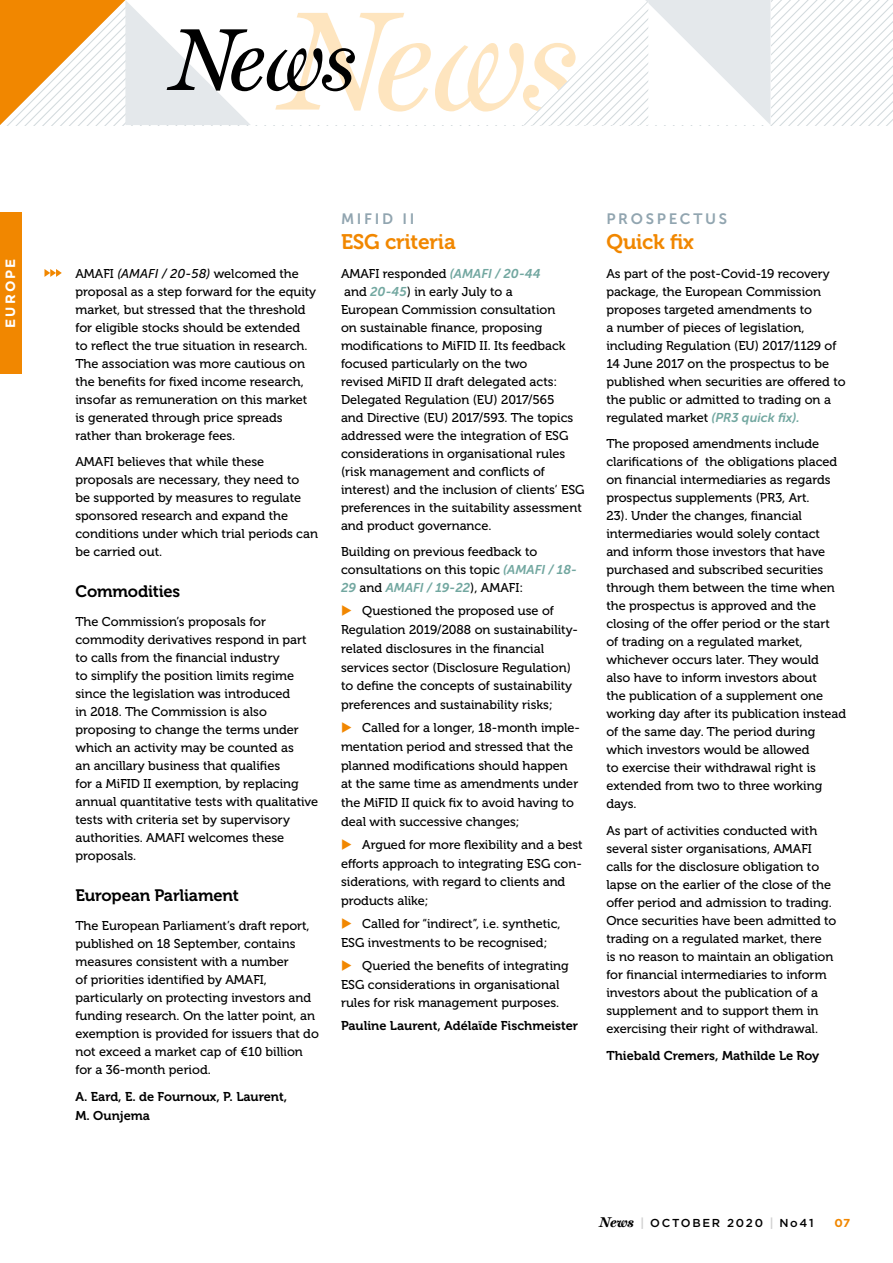
<style>
.page{position:relative;width:893px;height:1263px;background:#fff}
.page>*{position:absolute;margin:0;border:0;box-sizing:border-box;transform-origin:0 0}
.t1{font:21px "Museo For Dell 700";letter-spacing:-.01em;color:#f18700}
.t2{font:16.5px "Museo For Dell 700";letter-spacing:-.01em;color:#000}
.t3{font:15px "Museo Sans For Dell 700";letter-spacing:.18em;color:#91a5b0}
.t4{font:700 13.5px "Gotham";letter-spacing:.16em;color:#fff}
.t5{font:12.75px/18px "Museo For Dell 500";color:#000}
.t6{font:12.75px/18.8px "Museo For Dell 700";color:#000}
.t7{font:italic 12.75px "Museo Sans 700";color:#72a7a0}
.t8{font:500 11.55px "Gotham";letter-spacing:.15em;color:#000}
.t9{font:700 11.55px "Gotham";color:#f18700}
.s1{font-family:"Museo Sans 500";font-style:italic}
.s2{font-family:"Museo Sans 700";font-style:italic;color:#72a7a0}
.s3{font-family:"Museo For Dell 500";font-style:normal;color:#000}
.s4{font-family:"Miller Text";font-weight:700;font-style:italic;font-size:14.25px}
.s5{font-family:"Museo For Dell 700";font-weight:400;font-size:12px;color:#d0d0d0}
</style>
<div class="page">
<svg style="left:44px;top:269px;width:18px;height:8px"></svg>
<svg style="left:0;top:0;width:893px;height:125px"></svg>
<div style="left:0;top:213px;width:21px;height:161px;background:#f18700"></div>
<p class="t4" style="left:1px;top:328px;width:71px;rotate:-90deg">EUROPE</p>
<p class="t5" style="left:75px;top:265px;width:242px">AMAFI <span class="s1">(AMAFI / 20-58)</span> welcomed the proposal as a step forward for the equity market, but stressed that the threshold for eligible stocks should be extended<br>to reflect the true situation in research.<br>The association was more cautious on the benefits for fixed income research, insofar as remuneration on this market is generated through price spreads rather than brokerage fees.</p>
<p class="t5" style="left:75px;top:453px;width:244px">AMAFI believes that while these proposals are necessary, they need to<br>be supported by measures to regulate sponsored research and expand the conditions under which trial periods can be carried out.</p>
<p class="t2" style="left:75px;top:582px;width:106px">Commodities</p>
<p class="t5" style="left:75px;top:613px;width:244px">The Commission’s proposals for commodity derivatives respond in part to calls from the financial industry<br>to simplify the position limits regime since the legislation was introduced<br>in 2018. The Commission is also proposing to change the terms under which an activity may be counted as<br>an ancillary business that qualifies<br>for a MiFID II exemption, by replacing annual quantitative tests with qualitative tests with criteria set by supervisory authorities. AMAFI welcomes these proposals.</p>
<p class="t2" style="left:75px;top:886px;width:165px">European Parliament</p>
<p class="t5" style="left:75px;top:916px;width:245px">The European Parliament’s draft report, published on 18 September, contains measures consistent with a number<br>of priorities identified by AMAFI, particularly on protecting investors and funding research. On the latter point, an exemption is provided for issuers that do not exceed a market cap of €10 billion for a 36-month period.</p>
<p class="t6" style="left:75px;top:1087px;width:213px">A. Eard, E. de Fournoux, P. Laurent,<br>M. Ounjema</p>
<p class="t3" style="left:341px;top:210px;width:75px">MIFID II</p>
<h1 class="t1" style="left:341px;top:230px;width:116px">ESG criteria</h1>
<p class="t5" style="left:341px;top:265px;width:245px">AMAFI responded <span class="s2">(AMAFI / 20-44<br></span>and <span class="s2">20-45</span>) in early July to a<br>European Commission consultation<br>on sustainable finance, proposing modifications to MiFID II. Its feedback focused particularly on the two<br>revised MiFID II draft delegated acts:<br>Delegated Regulation (EU) 2017/565<br>and Directive (EU) 2017/593. The topics addressed were the integration of ESG considerations in organisational rules (risk management and conflicts of interest) and the inclusion of clients’ ESG preferences in the suitability assessment and product governance.</p>
<p class="t5" style="left:341px;top:543px;width:237px">Building on previous feedback to consultations on this topic <span class="s2">(AMAFI / 18-</span></p>
<p class="t7" style="left:341px;top:581px;width:184px">29 <span class="s3">and</span> AMAFI / 19-22<span class="s3">), AMAFI:</span></p>
<p class="t5" style="left:341px;top:602px;width:238px;line-height:18.8px;text-indent:21px">Questioned the proposed use of Regulation 2019/2088 on sustainability&shy;related disclosures in the financial services sector (Disclosure Regulation) to define the concepts of sustainability preferences and sustainability risks;</p>
<p class="t5" style="left:341px;top:718px;width:240px;line-height:18.8px;text-indent:21px">Called for a longer, 18-month imple&shy;mentation period and stressed that the planned modifications should happen at the same time as amendments under the MiFID II quick fix to avoid having to deal with successive changes;</p>
<p class="t5" style="left:341px;top:835px;width:243px;line-height:18.8px;text-indent:21px">Argued for more flexibility and a best efforts approach to integrating ESG con&shy;siderations, with regard to clients and products alike;</p>
<p class="t5" style="left:341px;top:915px;width:221px;line-height:18.8px;text-indent:21px">Called for “indirect”, i.e. synthetic,<br>ESG investments to be recognised;</p>
<p class="t5" style="left:341px;top:956px;width:229px;line-height:18.8px;text-indent:21px">Queried the benefits of integrating<br>ESG considerations in organisational rules for risk management purposes.</p>
<p class="t6" style="left:341px;top:1017px;width:239px">Pauline Laurent, Adélaïde Fischmeister</p>
<p class="t3" style="left:606px;top:210px;width:122px">PROSPECTUS</p>
<h1 class="t1" style="left:606px;top:230px;width:89px">Quick fix</h1>
<p class="t5" style="left:606px;top:265px;width:241px">As part of the post-Covid-19 recovery package, the European Commission proposes targeted amendments to<br>a number of pieces of legislation, including Regulation (EU) 2017/1129 of 14 June 2017 on the prospectus to be published when securities are offered to the public or admitted to trading on a regulated market <span class="s2">(PR3 quick fix).</span></p>
<p class="t5" style="left:606px;top:435px;width:241px">The proposed amendments include clarifications of the obligations placed on financial intermediaries as regards prospectus supplements (PR3, Art.<br>23). Under the changes, financial intermediaries would solely contact<br>and inform those investors that have purchased and subscribed securities through them between the time when the prospectus is approved and the closing of the offer period or the start<br>of trading on a regulated market, whichever occurs later. They would<br>also have to inform investors about<br>the publication of a supplement one working day after its publication instead of the same day. The period during which investors would be allowed<br>to exercise their withdrawal right is extended from two to three working days.</p>
<p class="t5" style="left:606px;top:822px;width:232px">As part of activities conducted with several sister organisations, AMAFI calls for the disclosure obligation to lapse on the earlier of the close of the offer period and admission to trading.<br>Once securities have been admitted to trading on a regulated market, there<br>is no reason to maintain an obligation for financial intermediaries to inform investors about the publication of a supplement and to support them in exercising their right of withdrawal.</p>
<p class="t6" style="left:606px;top:1046px;width:214px">Thiebald Cremers, Mathilde Le Roy</p>
<p class="t8" style="left:599px;top:1216px;width:216px"><span class="s4">News</span> <span class="s5">|</span> OCTOBER 2020 <span class="s5">|</span> No41</p>
<p class="t9" style="left:835px;top:1216px;width:17px">07</p>
</div>
